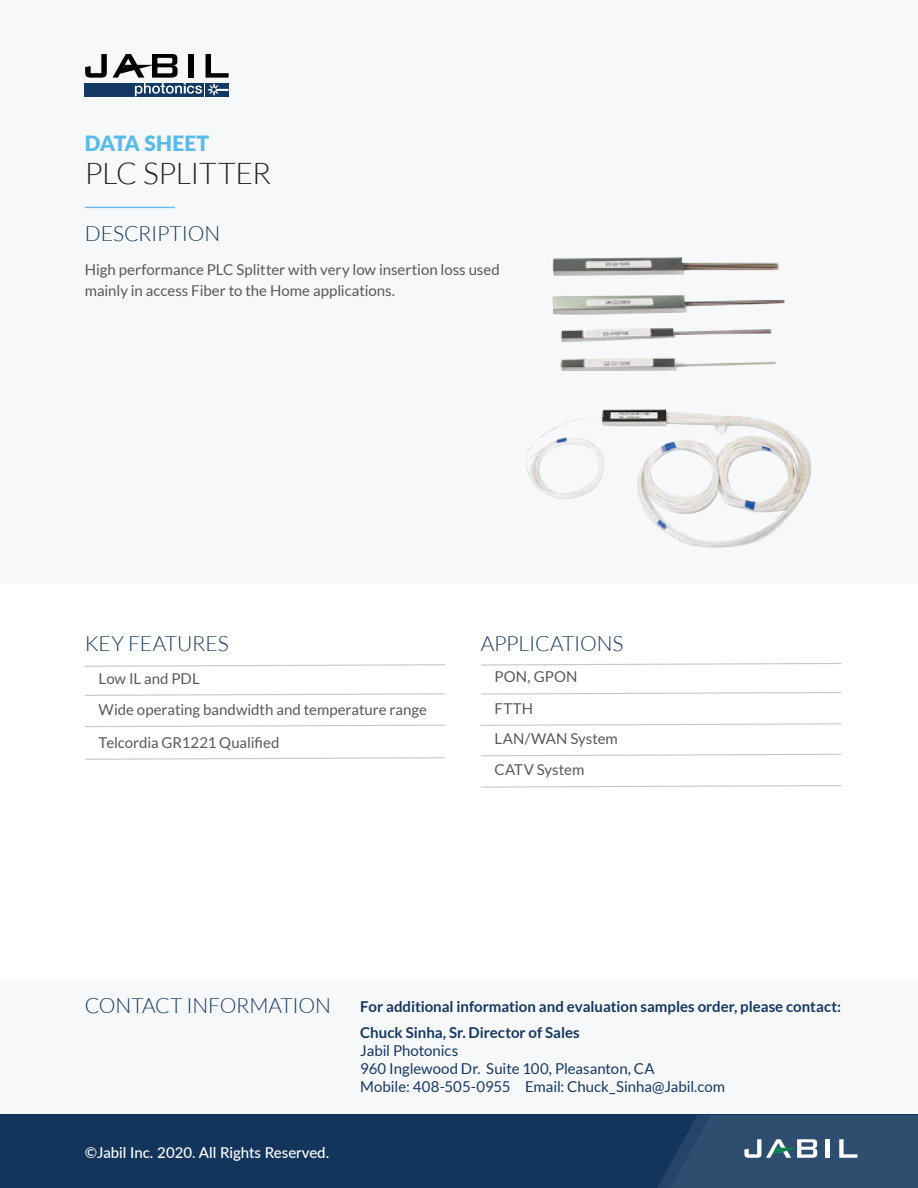
<style>
.page{position:relative;width:918px;height:1188px;background:#fff}
.page>*{position:absolute;margin:0;border:0;box-sizing:border-box;transform-origin:0 0}
.Paragraph_Style_1{font:300 30px "Lato";letter-spacing:-.015em;color:#231f20}
.Paragraph_Style_1-2{font:300 21px "Lato";letter-spacing:-.01em;color:#153862}
.Paragraph_Style_1-3{font:900 21px "Lato";letter-spacing:.01em;color:#59bbea}
.Paragraph_Style_1-4{font:15px/21px "Lato";color:#56595b}
.Paragraph_Style_1-5{font:15px/18px "Lato";letter-spacing:-.005em;color:#153862}
.Paragraph_Style_1-6{font:700 15px/25.5px "Lato";color:#153862}
.t1{font:500 15px "Lato";color:#fff}
</style>
<div class="page">
<div style="left:0;top:979px;width:918px;height:209px;background:#f7f8f9"></div>
<div style="left:0;top:0;width:918px;height:584px;background:#f7f8f9"></div>
<div style="left:0;top:1115px;width:918px;height:73px;background:#13355c"></div>
<svg style="left:657px;top:1115px;width:261px;height:73px;background:#335273"></svg>
<svg style="left:85px;top:54px;width:22px;height:24px"></svg>
<div style="left:85px;top:83px;width:119px;height:13px;background:#133863"></div>
<svg style="left:113px;top:54px;width:116px;height:42px"></svg>
<hr style="left:85px;top:207px;width:90px;height:1px;background:#6bbeea">
<svg style="left:85px;top:693px;width:360px;height:3px"></svg>
<svg style="left:85px;top:757px;width:360px;height:3px"></svg>
<svg style="left:85px;top:724px;width:360px;height:4px"></svg>
<svg style="left:85px;top:664px;width:360px;height:3px"></svg>
<svg style="left:481px;top:692px;width:360px;height:3px"></svg>
<svg style="left:481px;top:753px;width:360px;height:4px"></svg>
<svg style="left:480px;top:723px;width:361px;height:3px"></svg>
<svg style="left:481px;top:785px;width:360px;height:3px"></svg>
<svg style="left:481px;top:663px;width:360px;height:3px"></svg>
<img style="left:552px;top:258px;width:233px;height:113px">
<img style="left:526px;top:410px;width:285px;height:138px">
<p class="Paragraph_Style_1-3" style="left:85px;top:131px;width:126px">DATA SHEET</p>
<p class="Paragraph_Style_1" style="left:85px;top:157px;width:188px">PLC SPLITTER</p>
<p class="Paragraph_Style_1-2" style="left:85px;top:222px;width:137px">DESCRIPTION</p>
<p class="Paragraph_Style_1-4" style="left:85px;top:259px;width:417px">High performance PLC Splitter with very low insertion loss used mainly in access Fiber to the Home applications.</p>
<p class="Paragraph_Style_1-2" style="left:85px;top:633px;width:145px">KEY FEATURES</p>
<p class="Paragraph_Style_1-2" style="left:481px;top:633px;width:144px">APPLICATIONS</p>
<p class="Paragraph_Style_1-4" style="left:99px;top:668px;width:103px">Low IL and PDL</p>
<p class="Paragraph_Style_1-4" style="left:495px;top:666px;width:84px">PON, GPON</p>
<p class="Paragraph_Style_1-4" style="left:99px;top:699px;width:330px">Wide operating bandwidth and temperature range</p>
<p class="Paragraph_Style_1-4" style="left:99px;top:731px;width:182px">Telcordia GR1221 Qualified</p>
<p class="Paragraph_Style_1-4" style="left:495px;top:698px;width:40px">FTTH</p>
<p class="Paragraph_Style_1-4" style="left:495px;top:728px;width:125px">LAN/WAN System</p>
<p class="Paragraph_Style_1-4" style="left:495px;top:759px;width:91px">CATV System</p>
<p class="Paragraph_Style_1-2" style="left:85px;top:994px;width:248px">CONTACT INFORMATION</p>
<p class="Paragraph_Style_1-6" style="left:360px;top:994px;width:482px">For additional information and evaluation samples order, please contact:<br>Chuck Sinha, Sr. Director of Sales</p>
<p class="Paragraph_Style_1-5" style="left:360px;top:1041px;width:366px">Jabil Photonics<br>960 Inglewood Dr. Suite 100, Pleasanton, CA<br>Mobile: 408-505-0955 Email: Chuck_Sinha@Jabil.com</p>
<p class="t1" style="left:85px;top:1142px;width:246px">©Jabil Inc. 2020. All Rights Reserved.</p>
</div>
